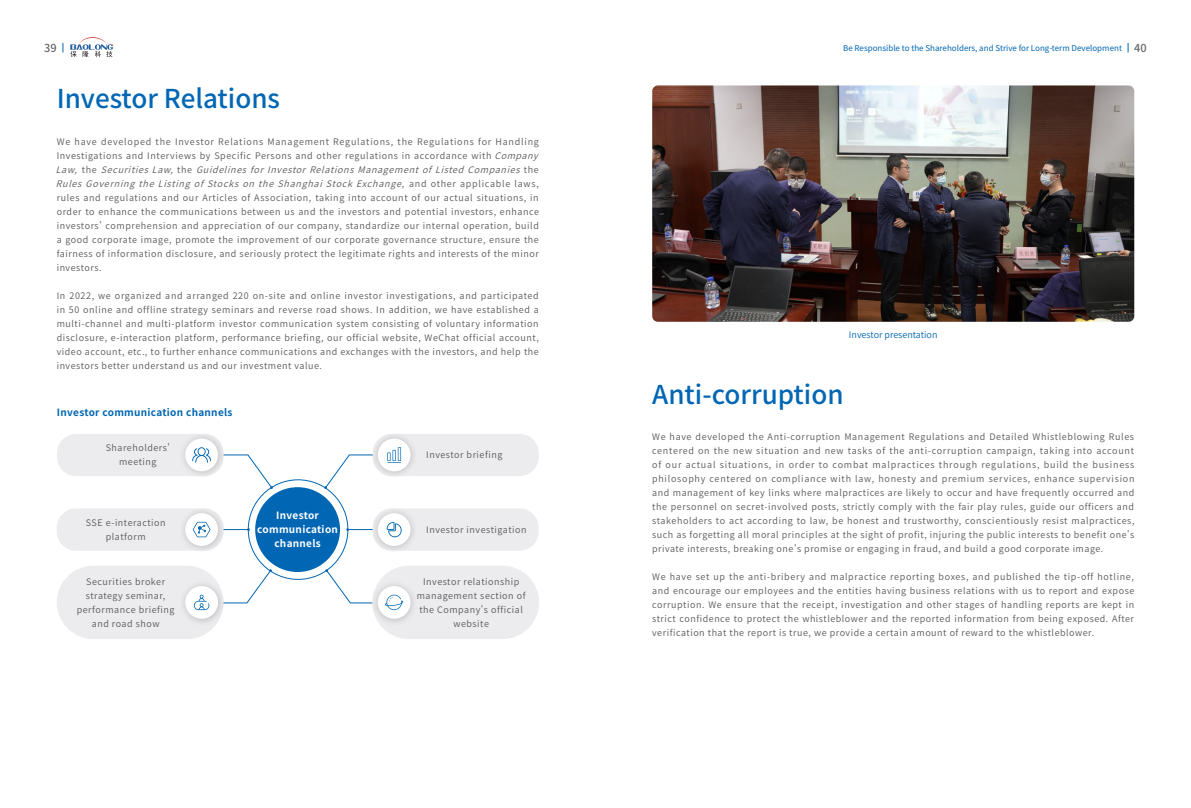
<style>
.page{position:relative;width:1191px;height:808px;background:#fff}
.page>*{position:absolute;margin:0;border:0;box-sizing:border-box;transform-origin:0 0}
.t1{font:500 26px "Source Han Sans CN";color:#0166b3}
.t2{font:500 11px "Source Han Sans CN";color:#666669}
.无_样式{font:700 10px "Source Han Sans CN";letter-spacing:.03em;color:#0166b3}
.无_样式-2{font:700 10px/14px "Source Han Sans CN";letter-spacing:.03em;color:#fff;text-align:center}
.t3{font:9px/14px "Source Han Sans CN";letter-spacing:.06em;color:#57585a;text-align:justify}
.t4{font:9px "Source Han Sans CN";color:#0166b3}
.t5{font:8px "Source Han Sans SC";color:#0166b3}
.s1{font-family:"Source Han Sans CN";font-weight:500;font-size:11px;color:#666669}
.s2{font-style:italic}
</style>
<div class="page">
<hr style="left:213px;top:529px;width:35px;height:1px;background:#0166b3">
<hr style="left:348px;top:529px;width:35px;height:1px;background:#0166b3">
<svg style="left:226px;top:454px;width:47px;height:35px"></svg>
<svg style="left:324px;top:454px;width:47px;height:35px"></svg>
<svg style="left:226px;top:569px;width:46px;height:35px"></svg>
<div style="left:57px;top:434px;width:166px;height:42px;background:#ececee;border-radius:19px"></div>
<div style="left:373px;top:434px;width:166px;height:42px;background:#ececee;border-radius:19px"></div>
<div style="left:57px;top:508px;width:166px;height:43px;background:#ececee;border-radius:19px"></div>
<div style="left:57px;top:566px;width:166px;height:73px;background:#ececee;border-radius:37px"></div>
<div style="left:372px;top:566px;width:167px;height:73px;background:#ececee;border-radius:37px"></div>
<div style="left:373px;top:508px;width:166px;height:43px;background:#ececee;border-radius:19px"></div>
<div style="left:178px;top:432px;width:48px;height:47px;background:#231f20;opacity:.25"></div>
<div style="left:185px;top:438px;width:33px;height:33px;background:#fff;border-radius:50%"></div>
<div style="left:371px;top:432px;width:47px;height:47px;background:#231f20;opacity:.25"></div>
<div style="left:378px;top:439px;width:32px;height:32px;background:#fff;border-radius:50%"></div>
<div style="left:178px;top:506px;width:48px;height:48px;background:#231f20;opacity:.25"></div>
<div style="left:185px;top:513px;width:33px;height:33px;background:#fff;border-radius:50%"></div>
<div style="left:371px;top:579px;width:47px;height:48px;background:#231f20;opacity:.25"></div>
<div style="left:378px;top:586px;width:32px;height:33px;background:#fff;border-radius:50%"></div>
<div style="left:371px;top:506px;width:47px;height:48px;background:#231f20;opacity:.25"></div>
<div style="left:378px;top:513px;width:32px;height:33px;background:#fff;border-radius:50%"></div>
<svg style="left:192px;top:447px;width:19px;height:16px"></svg>
<svg style="left:193px;top:522px;width:17px;height:15px"></svg>
<div style="left:178px;top:579px;width:48px;height:48px;background:#231f20;opacity:.25"></div>
<div style="left:185px;top:586px;width:33px;height:33px;background:#fff;border-radius:50%"></div>
<svg style="left:194px;top:595px;width:15px;height:15px"></svg>
<svg style="left:387px;top:522px;width:15px;height:15px"></svg>
<svg style="left:325px;top:569px;width:78px;height:41px"></svg>
<svg style="left:387px;top:447px;width:14px;height:16px"></svg>
<div style="left:255px;top:487px;width:85px;height:85px;background:#0166b3;border-radius:50%"></div>
<img style="left:652px;top:85px;width:482px;height:237px">
<svg style="left:70px;top:37px;width:43px;height:20px"></svg>
<p class="t2" style="left:44px;top:42px;width:14px">39</p>
<p class="t5" style="left:843px;top:43px;width:305px">Be Responsible to the Shareholders, and Strive for Long-term Development <span class="s1">40</span></p>
<p class="t1" style="left:57px;top:84px;width:225px">Investor Relations</p>
<p class="t3" style="left:56px;top:135px;width:490px;text-align:left">We have developed the Investor Relations Management Regulations, the Regulations for Handling Investigations and Interviews by Specific Persons and other regulations in accordance with <span class="s2">Company Law,</span>t h e <span class="s2">SecuritiesLaw,</span>t h e <span class="s2">GuidelinesforInvestorRelationsManagementofListedCompanies</span>t h e <span class="s2">RulesGoverningtheListingofStocksontheShanghaiStockExchange,</span>a n d o t h e r a p p l i c a b l e l a w s , rules and regulations and our Articles of Association, taking into account of our actual situations, in order to enhance the communications between us and the investors and potential investors, enhance investors' comprehension and appreciation of our company, standardize our internal operation, build a good corporate image, promote the improvement of our corporate governance structure, ensure the fairness of information disclosure, and seriously protect the legitimate rights and interests of the minor investors.</p>
<p class="t3" style="left:57px;top:289px;width:483px">In 2022, we organized and arranged 220 on-site and online investor investigations, and participated in 50 online and offline strategy seminars and reverse road shows. In addition, we have established a multi-channel and multi-platform investor communication system consisting of voluntary information disclosure, e-interaction platform, performance briefing, our official website, WeChat official account, video account, etc., to further enhance communications and exchanges with the investors, and help the investors better understand us and our investment value.</p>
<p class="无_样式" style="left:57px;top:406px;width:177px">Investor communication channels</p>
<p class="t3" style="left:106px;top:441px;width:66px">Shareholders'</p>
<p class="t3" style="left:119px;top:455px;width:39px">meeting</p>
<p class="t3" style="left:86px;top:516px;width:81px">SSE e-interaction</p>
<p class="t3" style="left:106px;top:530px;width:41px">platform</p>
<p class="t3" style="left:77px;top:575px;width:99px;text-align:center">Securities broker strategy seminar, performance briefing and road show</p>
<p class="无_样式-2" style="left:257px;top:509px;width:82px">Investor communication channels</p>
<p class="t3" style="left:426px;top:448px;width:78px">Investor briefing</p>
<p class="t3" style="left:426px;top:523px;width:102px">Investor investigation</p>
<p class="t3" style="left:417px;top:575px;width:110px;text-align:center">Investor relationship management section of the Company's official website</p>
<p class="t4" style="left:849px;top:330px;width:90px">Investor presentation</p>
<p class="t1" style="left:652px;top:379px;width:193px">Anti-corruption</p>
<p class="t3" style="left:652px;top:430px;width:484px">We have developed the Anti-corruption Management Regulations and Detailed Whistleblowing Rules centered on the new situation and new tasks of the anti-corruption campaign, taking into account of our actual situations, in order to combat malpractices through regulations, build the business philosophy centered on compliance with law, honesty and premium services, enhance supervision and management of key links where malpractices are likely to occur and have frequently occurred and the personnel on secret-involved posts, strictly comply with the fair play rules, guide our officers and stakeholders to act according to law, be honest and trustworthy, conscientiously resist malpractices, such as forgetting all moral principles at the sight of profit, injuring the public interests to benefit one's private interests, breaking one's promise or engaging in fraud, and build a good corporate image.</p>
<p class="t3" style="left:652px;top:570px;width:483px">We have set up the anti-bribery and malpractice reporting boxes, and published the tip-off hotline, and encourage our employees and the entities having business relations with us to report and expose corruption. We ensure that the receipt, investigation and other stages of handling reports are kept in strict confidence to protect the whistleblower and the reported information from being exposed. After verification that the report is true, we provide a certain amount of reward to the whistleblower.</p>
</div>
